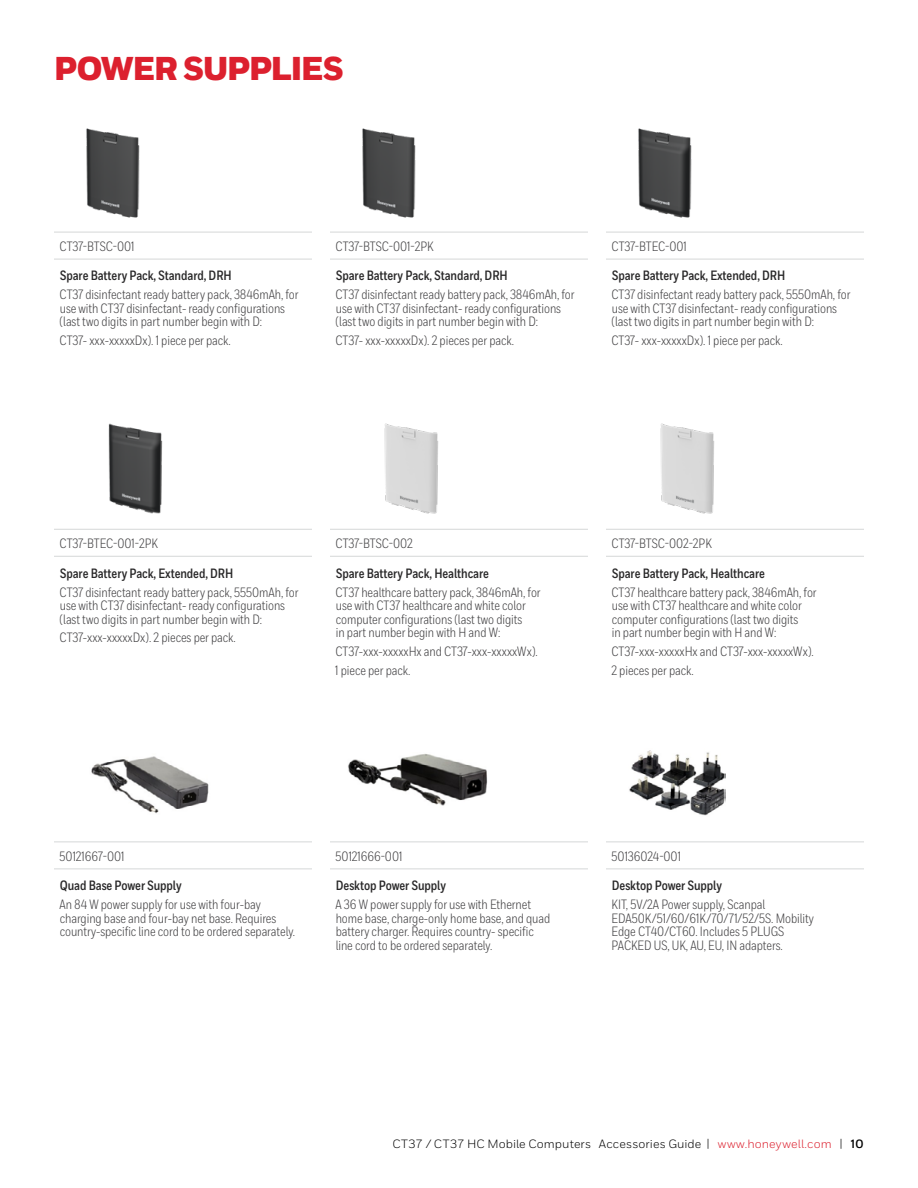
<style>
.page{position:relative;width:918px;height:1188px;background:#fff}
.page>*{position:absolute;margin:0;border:0;box-sizing:border-box;transform-origin:0 0}
.t1{font:900 33px "Honeywell Sans";letter-spacing:-.05em;color:#dc202e}
.t2{font:13.5px/13.5px "Honeywell Cond";letter-spacing:-.005em;color:#414042}
.t3{font:700 13.5px "Honeywell Cond";letter-spacing:-.005em;color:#292829}
.t4{font:12px "Honeywell Sans";letter-spacing:.01em;color:#000}
.s1{color:#dc202e}
.s2{font-weight:700}
</style>
<div class="page">
<hr style="left:54px;top:232px;width:258px;height:1px;background:#d5d7d8">
<hr style="left:330px;top:232px;width:258px;height:1px;background:#d5d7d8">
<hr style="left:606px;top:232px;width:258px;height:1px;background:#d5d7d8">
<hr style="left:54px;top:259px;width:258px;height:1px;background:#d5d7d8">
<hr style="left:330px;top:259px;width:258px;height:1px;background:#d5d7d8">
<hr style="left:606px;top:259px;width:258px;height:1px;background:#d5d7d8">
<img style="left:86px;top:128px;width:54px;height:90px">
<img style="left:362px;top:128px;width:54px;height:90px">
<img style="left:638px;top:128px;width:54px;height:90px">
<hr style="left:54px;top:529px;width:258px;height:1px;background:#d5d7d8">
<hr style="left:330px;top:529px;width:258px;height:1px;background:#d5d7d8">
<hr style="left:606px;top:529px;width:258px;height:1px;background:#d5d7d8">
<hr style="left:54px;top:556px;width:258px;height:1px;background:#d5d7d8">
<hr style="left:330px;top:556px;width:258px;height:1px;background:#d5d7d8">
<hr style="left:606px;top:556px;width:258px;height:1px;background:#d5d7d8">
<img style="left:108px;top:423px;width:55px;height:91px">
<img style="left:384px;top:423px;width:54px;height:91px">
<img style="left:660px;top:423px;width:54px;height:91px">
<hr style="left:54px;top:842px;width:258px;height:1px;background:#d5d7d8">
<hr style="left:330px;top:842px;width:258px;height:1px;background:#d5d7d8">
<hr style="left:606px;top:842px;width:258px;height:1px;background:#d5d7d8">
<hr style="left:54px;top:869px;width:258px;height:1px;background:#d5d7d8">
<hr style="left:330px;top:869px;width:258px;height:1px;background:#d5d7d8">
<hr style="left:606px;top:869px;width:258px;height:1px;background:#d5d7d8">
<img style="left:91px;top:756px;width:118px;height:58px">
<img style="left:348px;top:754px;width:140px;height:52px">
<img style="left:629px;top:750px;width:96px;height:66px">
<h1 class="t1" style="left:54px;top:48px;width:292px">POWER SUPPLIES</h1>
<p class="t2" style="left:60px;top:239px;width:76px">CT37-BTSC-001</p>
<p class="t2" style="left:336px;top:239px;width:100px">CT37-BTSC-001-2PK</p>
<p class="t2" style="left:612px;top:239px;width:77px">CT37-BTEC-001</p>
<p class="t3" style="left:60px;top:268px;width:173px">Spare Battery Pack, Standard, DRH</p>
<p class="t2" style="left:60px;top:288px;width:240px">CT37 disinfectant ready battery pack, 3846mAh, for use with CT37 disinfectant- ready configurations (last two digits in part number begin with D:</p>
<p class="t2" style="left:60px;top:334px;width:173px">CT37- xxx-xxxxxDx). 1 piece per pack.</p>
<p class="t3" style="left:336px;top:268px;width:173px">Spare Battery Pack, Standard, DRH</p>
<p class="t2" style="left:336px;top:288px;width:240px">CT37 disinfectant ready battery pack, 3846mAh, for use with CT37 disinfectant- ready configurations (last two digits in part number begin with D:</p>
<p class="t2" style="left:336px;top:334px;width:180px">CT37- xxx-xxxxxDx). 2 pieces per pack.</p>
<p class="t3" style="left:612px;top:268px;width:175px">Spare Battery Pack, Extended, DRH</p>
<p class="t2" style="left:612px;top:288px;width:240px">CT37 disinfectant ready battery pack, 5550mAh, for use with CT37 disinfectant- ready configurations (last two digits in part number begin with D:</p>
<p class="t2" style="left:612px;top:334px;width:173px">CT37- xxx-xxxxxDx). 1 piece per pack.</p>
<p class="t2" style="left:60px;top:537px;width:100px">CT37-BTEC-001-2PK</p>
<p class="t2" style="left:336px;top:537px;width:79px">CT37-BTSC-002</p>
<p class="t2" style="left:612px;top:537px;width:102px">CT37-BTSC-002-2PK</p>
<p class="t3" style="left:60px;top:565px;width:175px">Spare Battery Pack, Extended, DRH</p>
<p class="t2" style="left:60px;top:585px;width:240px">CT37 disinfectant ready battery pack, 5550mAh, for use with CT37 disinfectant- ready configurations (last two digits in part number begin with D:</p>
<p class="t2" style="left:60px;top:631px;width:178px">CT37-xxx-xxxxxDx). 2 pieces per pack.</p>
<p class="t3" style="left:336px;top:565px;width:154px">Spare Battery Pack, Healthcare</p>
<p class="t2" style="left:336px;top:585px;width:206px">CT37 healthcare battery pack, 3846mAh, for use with CT37 healthcare and white color computer configurations (last two digits<br>in part number begin with H and W:</p>
<p class="t2" style="left:335px;top:642px;width:204px;line-height:18.9px">CT37-xxx-xxxxxHx and CT37-xxx-xxxxxWx).<br>1 piece per pack.</p>
<p class="t3" style="left:612px;top:565px;width:154px">Spare Battery Pack, Healthcare</p>
<p class="t2" style="left:612px;top:585px;width:206px">CT37 healthcare battery pack, 3846mAh, for use with CT37 healthcare and white color computer configurations (last two digits<br>in part number begin with H and W:</p>
<p class="t2" style="left:611px;top:642px;width:204px;line-height:18.9px">CT37-xxx-xxxxxHx and CT37-xxx-xxxxxWx).<br>2 pieces per pack.</p>
<p class="t2" style="left:60px;top:849px;width:66px">50121667-001</p>
<p class="t2" style="left:336px;top:849px;width:68px">50121666-001</p>
<p class="t2" style="left:612px;top:849px;width:71px">50136024-001</p>
<p class="t3" style="left:60px;top:877px;width:123px">Quad Base Power Supply</p>
<p class="t2" style="left:59px;top:898px;width:237px">An 84 W power supply for use with four-bay charging base and four-bay net base. Requires country-specific line cord to be ordered separately.</p>
<p class="t3" style="left:336px;top:877px;width:112px">Desktop Power Supply</p>
<p class="t2" style="left:335px;top:898px;width:216px">A 36 W power supply for use with Ethernet home base, charge-only home base, and quad battery charger. Requires country- specific line cord to be ordered separately.</p>
<p class="t3" style="left:612px;top:877px;width:112px">Desktop Power Supply</p>
<p class="t2" style="left:612px;top:898px;width:204px">KIT, 5V/2A Power supply, Scanpal EDA50K/51/60/61K/70/71/52/5S. Mobility Edge CT40/CT60. Includes 5 PLUGS PACKED US, UK, AU, EU, IN adapters.</p>
<p class="t4" style="left:392px;top:1136px;width:473px">CT37 / CT37 HC Mobile Computers Accessories Guide | <span class="s1">www.honeywell.com</span> | <span class="s2">10</span></p>
</div>
